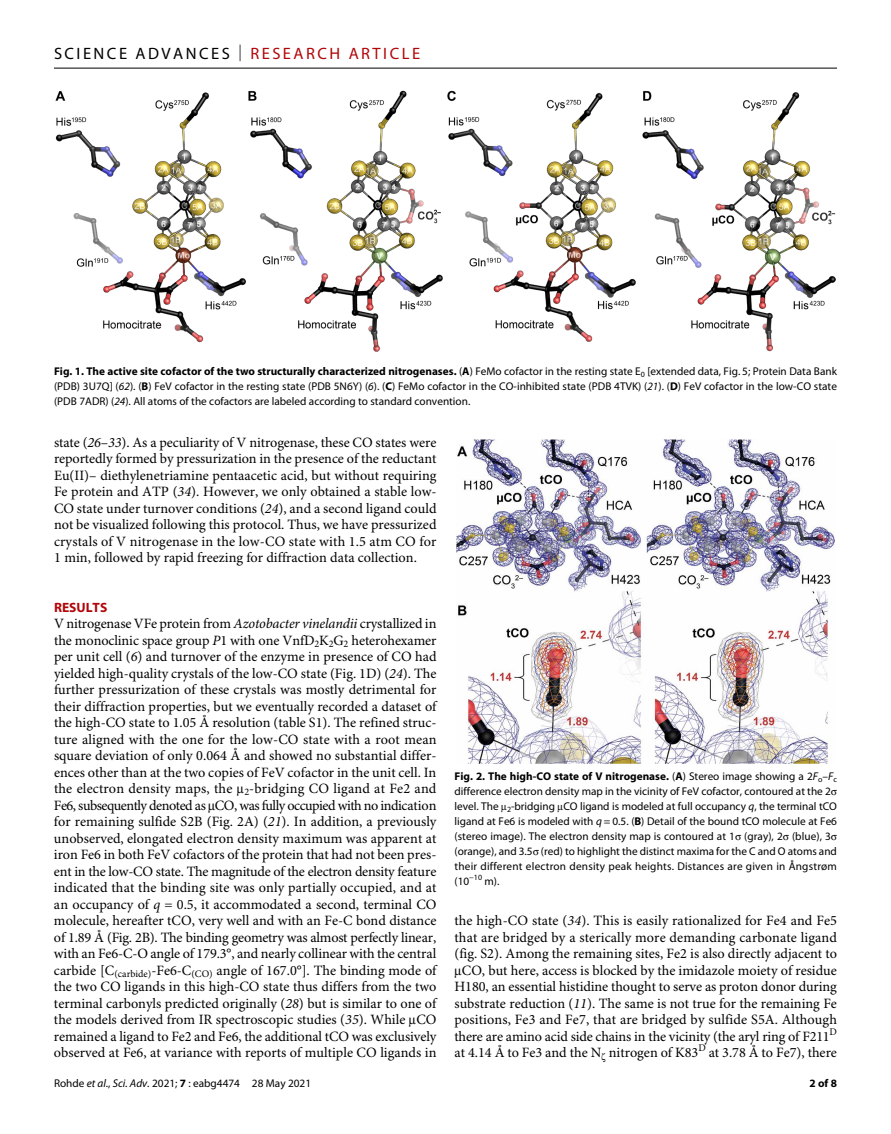
<style>
.page{position:relative;width:891px;height:1134px;background:#fff}
.page>*{position:absolute;margin:0;border:0;box-sizing:border-box;transform-origin:0 0}
.t1{font:16.5px "Myriad Pro";letter-spacing:.15em;color:#000}
.t2{font:14.25px/16.5px "Minion Pro";color:#000;text-align:justify}
.t3{font:700 13.5px "Myriad Pro";color:#b10508}
.t4{font:11.25px/15px "Myriad Pro";color:#000;text-align:justify}
.t5{font:700 11.25px "Myriad Pro";color:#000}
.s1{font-weight:300}
.s2{color:#b10508}
.s3{font-weight:700}
.s4{font-style:italic}
</style>
<div class="page">
<hr style="left:54px;top:68px;width:783px;height:1px;background:#000">
<img style="left:55px;top:90px;width:781px;height:261px">
<img style="left:457px;top:439px;width:378px;height:325px">
<p class="t1" style="left:54px;top:40px;width:368px">SCIENCE ADVANCES <span class="s1">|</span> <span class="s2">RESEARCH ARTICLE</span></p>
<p class="t4" style="left:54px;top:364px;width:785px"><span class="s3">Fig. 1. The active site cofactor of the two structurally characterized nitrogenases.</span> (<span class="s3">A</span>) FeMo cofactor in the resting state E<sub>0</sub> [extended data, Fig. 5; Protein Data Bank (PDB) 3U7Q] (<span class="s4">62</span>). (<span class="s3">B</span>) FeV cofactor in the resting state (PDB 5N6Y) (<span class="s4">6</span>). (<span class="s3">C</span>) FeMo cofactor in the CO-inhibited state (PDB 4TVK) (<span class="s4">21</span>). (<span class="s3">D</span>) FeV cofactor in the low-CO state (PDB 7ADR) (<span class="s4">24</span>). All atoms of the cofactors are labeled according to standard convention.</p>
<p class="t2" style="left:54px;top:435px;width:384px">state (<span class="s4">26</span>–<span class="s4">33</span>). As a peculiarity of V nitrogenase, these CO states were reportedly formed by pressurization in the presence of the reductant Eu(II)– diethylenetriamine pentaacetic acid, but without requiring Fe protein and ATP (<span class="s4">34</span>). However, we only obtained a stable low-CO state under turnover conditions (<span class="s4">24</span>), and a second ligand could not be visualized following this protocol. Thus, we have pressurized crystals of V nitrogenase in the low-CO state with 1.5 atm CO for 1 min, followed by rapid freezing for diffraction data collection.</p>
<p class="t3" style="left:54px;top:596px;width:55px">RESULTS</p>
<p class="t2" style="left:54px;top:617px;width:384px">V nitrogenase VFe protein from <span class="s4">Azotobacter vinelandii</span> crystallized in the monoclinic space group <span class="s4">P</span>1 with one VnfD<sub>2</sub>K<sub>2</sub>G<sub>2</sub> heterohexamer per unit cell (<span class="s4">6</span>) and turnover of the enzyme in presence of CO had yielded high-quality crystals of the low-CO state (Fig. 1D) (<span class="s4">24</span>). The further pressurization of these crystals was mostly detrimental for their diffraction properties, but we eventually recorded a dataset of the high-CO state to 1.05 Å resolution (table S1). The refined struc&shy;ture aligned with the one for the low-CO state with a root mean square deviation of only 0.064 Å and showed no substantial differ&shy;ences other than at the two copies of FeV cofactor in the unit cell. In the electron density maps, the <sub>2</sub>-bridging CO ligand at Fe2 and Fe6, subsequently denoted as CO, was fully occupied with no indication for remaining sulfide S2B (Fig. 2A) (<span class="s4">21</span>). In addition, a previously unobserved, elongated electron density maximum was apparent at iron Fe6 in both FeV cofactors of the protein that had not been pres&shy;ent in the low-CO state. The magnitude of the electron density feature indicated that the binding site was only partially occupied, and at an occupancy of <span class="s4">q</span> = 0.5, it accommodated a second, terminal CO molecule, hereafter tCO, very well and with an Fe-C bond distance of 1.89 Å (Fig. 2B). The binding geometry was almost perfectly linear, with an Fe6-C-O angle of 179.3°, and nearly collinear with the central carbide [C<sub>(carbide)</sub>-Fe6-C<sub>(CO)</sub> angle of 167.0°]. The binding mode of the two CO ligands in this high-CO state thus differs from the two terminal carbonyls predicted originally (<span class="s4">28</span>) but is similar to one of the models derived from IR spectroscopic studies (<span class="s4">35</span>). While CO remained a ligand to Fe2 and Fe6, the additional tCO was exclusively observed at Fe6, at variance with reports of multiple CO ligands in</p>
<p class="t4" style="left:54px;top:1076px;width:259px">Rohde <span class="s4">et al</span>., <span class="s4">Sci. Adv.</span> 2021; <span class="s3">7</span> : eabg4474 28 May 2021</p>
<p class="t4" style="left:454px;top:769px;width:384px"><span class="s3">Fig. 2. The high-CO state of V nitrogenase.</span> (<span class="s3">A</span>) Stereo image showing a 2<span class="s4">F</span><sub>o</sub>–<span class="s4">F</span><sub>c </sub>difference electron density map in the vicinity of FeV cofactor, contoured at the 2▲ level. The <sub>2</sub>-bridging CO ligand is modeled at full occupancy <span class="s4">q</span>, the terminal tCO ligand at Fe6 is modeled with <span class="s4">q</span> = 0.5. (<span class="s3">B</span>) Detail of the bound tCO molecule at Fe6 (stereo image). The electron density map is contoured at 1▲ (gray), 2▲ (blue), 3▲ (orange), and 3.5▲ (red) to highlight the distinct maxima for the C and O atoms and their different electron density peak heights. Distances are given in Ångstrøm (10<sup>−10</sup> m).</p>
<p class="t2" style="left:454px;top:914px;width:384px;text-align:center">the high-CO state (<span class="s4">34</span>). This is easily rationalized for Fe4 and Fe5 that are bridged by a sterically more demanding carbonate ligand (fig. S2). Among the remaining sites, Fe2 is also directly adjacent to CO, but here, access is blocked by the imidazole moiety of residue H180, an essential histidine thought to serve as proton donor during substrate reduction (<span class="s4">11</span>). The same is not true for the remaining Fe positions, Fe3 and Fe7, that are bridged by sulfide S5A. Although there are amino acid side chains in the vicinity (the aryl ring of F211<sup>D </sup>at 4.14 Å to Fe3 and the N nitrogen of K83<sup>D</sup> at 3.78 Å to Fe7), there</p>
<p class="t5" style="left:810px;top:1074px;width:29px">2 of 8</p>
</div>
